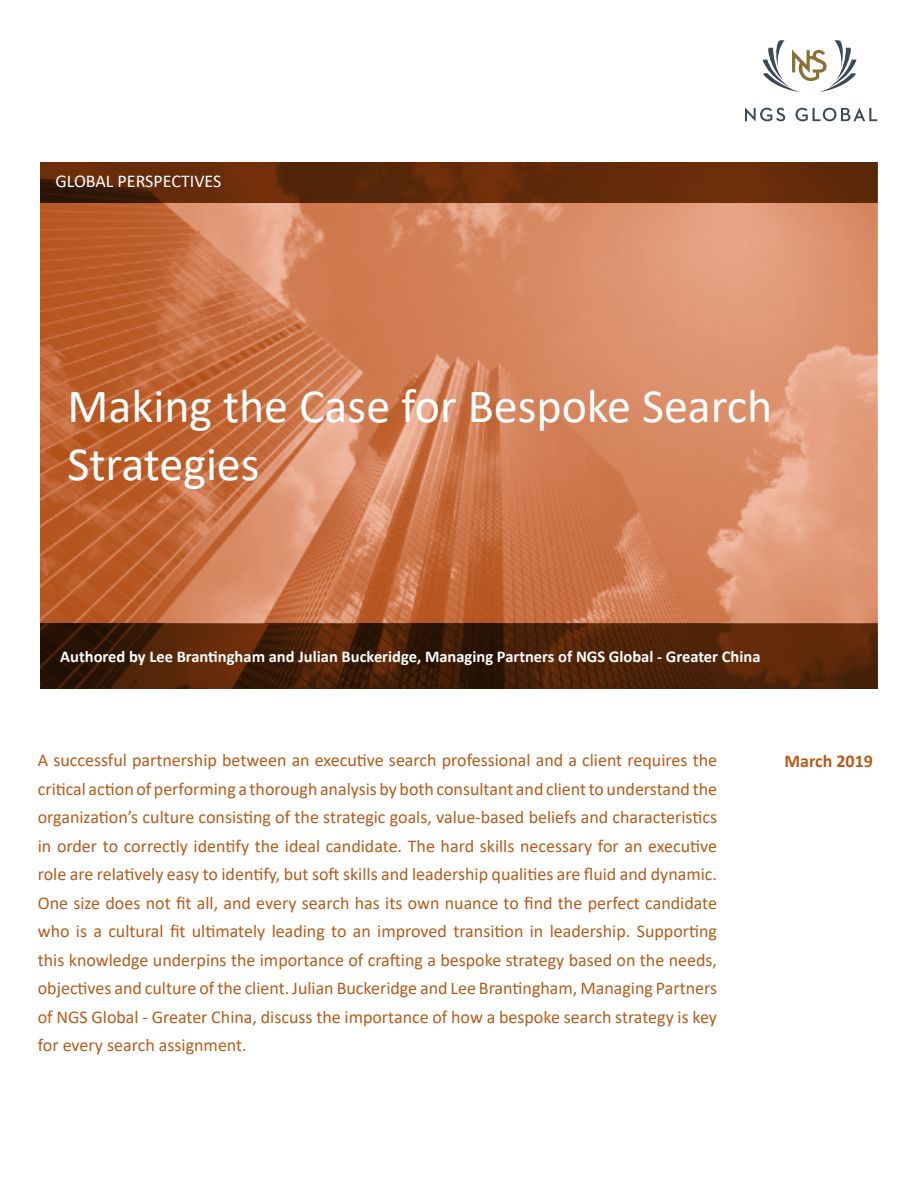
<style>
.page{position:relative;width:918px;height:1188px;background:#fff}
.page>*{position:absolute;margin:0;border:0;box-sizing:border-box;transform-origin:0 0}
.t1{font:48px/57.6px "Calibri";color:#fff}
.Body_Text{font:18px/28.5px "Calibri";color:#b65b1b;text-align:justify}
.t2{font:18px "Calibri";color:#fff}
.PQ{font:700 18px "Calibri";color:#b65b1b}
.t3{font:700 16.5px "Calibri";color:#fff}
</style>
<div class="page">
<img style="left:40px;top:202px;width:838px;height:422px">
<img style="left:40px;top:624px;width:838px;height:64px">
<img style="left:40px;top:162px;width:838px;height:40px">
<svg style="left:745px;top:108px;width:40px;height:13px"></svg>
<svg style="left:796px;top:108px;width:81px;height:13px"></svg>
<svg style="left:763px;top:40px;width:94px;height:52px"></svg>
<p class="t2" style="left:56px;top:168px;width:167px">GLOBAL PERSPECTIVES</p>
<p class="t1" style="left:68px;top:376px;width:706px">Making the Case for Bespoke Search<br>Strategies</p>
<p class="t3" style="left:60px;top:645px;width:702px">Authored by Lee Brantingham and Julian Buckeridge, Managing Partners of NGS Global - Greater China</p>
<p class="Body_Text" style="left:38px;top:746px;width:681px">A successful partnership between an executive search professional and a client requires the critical action of performing a thorough analysis by both consultant and client to understand the organization’s culture consisting of the strategic goals, value-based beliefs and characteristics in order to correctly identify the ideal candidate. The hard skills necessary for an executive role are relatively easy to identify, but soft skills and leadership qualities are fluid and dynamic.<br>One size does not fit all, and every search has its own nuance to find the perfect candidate who is a cultural fit ultimately leading to an improved transition in leadership. Supporting this knowledge underpins the importance of crafting a bespoke strategy based on the needs, objectives and culture of the client. Julian Buckeridge and Lee Brantingham, Managing Partners of NGS Global - Greater China, discuss the importance of how a bespoke search strategy is key for every search assignment.</p>
<p class="PQ" style="left:784px;top:748px;width:90px">March 2019</p>
</div>
